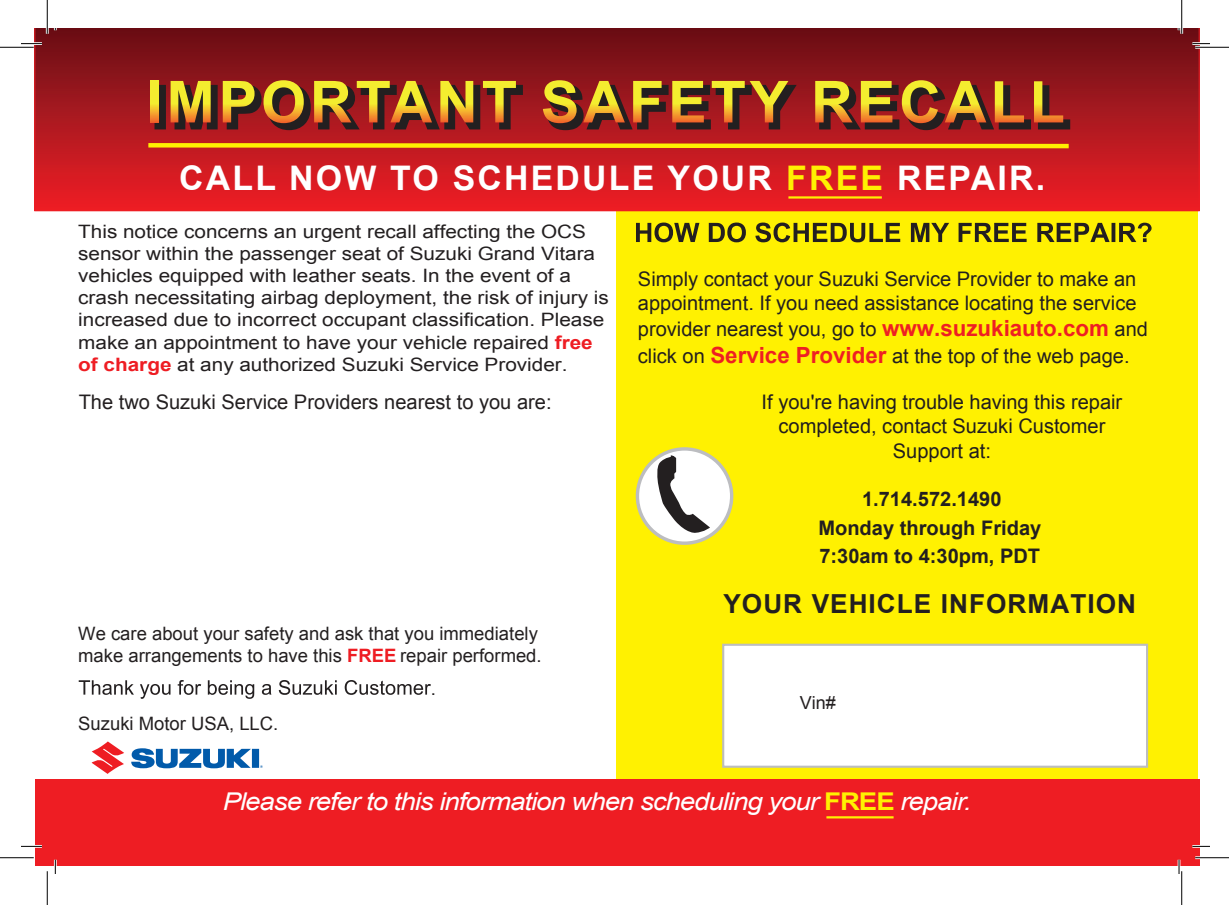
<style>
.page{position:relative;width:1229px;height:905px;background:#fff}
.page>*{position:absolute;margin:0;border:0;box-sizing:border-box;transform-origin:0 0}
.t1{font:700 33.98px "Arial";letter-spacing:.065em;color:#fff}
.t2{font:700 26.1px "Arial";letter-spacing:.04em;color:#231f20}
.t3{font:italic 24.53px "Arial";letter-spacing:-.035em;color:#fff;scale:1.12 1}
.t4{font:20.03px/25.7px "Arial";color:#231f20}
.t5{font:20.03px/24.1px "Arial";color:#211d1e;text-align:center}
.t6{font:700 20.03px/28.1px "Arial";color:#231f20;text-align:center}
.t7{font:18.45px/22.1px "Arial";color:#231f20;scale:1.12 1}
.t8{font:18.45px/22.1px "Arial";color:#231f20}
.t9{font:18px "Arial";color:#231f20}
.s1{color:#fff101}
.s2{font-weight:700;color:#ee1d23}
.s3{font-weight:700;font-size:22.28px;color:#ee1f23}
.s4{font-weight:700;font-style:normal;color:#fff101}
</style>
<div class="page">
<div style="left:616px;top:211px;width:582px;height:585px;background:#fff101"></div>
<svg style="left:34px;top:28px;width:1165px;height:183px;background:#ae171d"></svg>
<div style="left:35px;top:780px;width:1164px;height:86px;background:#ee1d23"></div>
<svg style="left:144px;top:141px;width:929px;height:9px;background:#de8311"></svg>
<div style="left:156px;top:86px;width:8px;height:42px;background:#231f20"></div>
<div style="left:154px;top:85px;width:12px;height:44px;border:3px solid #231f20"></div>
<svg style="left:151px;top:81px;width:8px;height:41px"></svg>
<svg style="left:171px;top:71px;width:353px;height:61px;background:#994f23"></svg>
<svg style="left:543px;top:80px;width:256px;height:52px;background:#9a5223"></svg>
<svg style="left:815px;top:80px;width:256px;height:52px;background:#984f23"></svg>
<hr style="left:788px;top:196px;width:94px;height:2px;background:#fff101">
<hr style="left:826px;top:816px;width:67px;height:2px;background:#fff101">
<hr style="left:22px;top:42px;width:20px;height:3px;background:#fff">
<hr style="left:1192px;top:42px;width:17px;height:3px;background:#fff">
<hr style="left:22px;top:845px;width:20px;height:2px;background:#fff">
<hr style="left:54px;top:859px;width:3px;height:14px;background:#fff">
<hr style="left:1177px;top:859px;width:3px;height:14px;background:#fff">
<svg style="left:22px;top:43px;width:20px;height:1px"></svg>
<svg style="left:1192px;top:43px;width:17px;height:1px"></svg>
<svg style="left:22px;top:846px;width:20px;height:1px"></svg>
<svg style="left:1192px;top:845px;width:17px;height:2px"></svg>
<svg style="left:55px;top:859px;width:1px;height:14px"></svg>
<svg style="left:1178px;top:859px;width:1px;height:14px"></svg>
<div style="left:637px;top:449px;width:94px;height:94px;background:#fff;border-radius:50%"></div>
<div style="left:635px;top:447px;width:98px;height:98px;border:3px solid #bcbdc0;border-radius:50%"></div>
<svg style="left:656px;top:455px;width:54px;height:78px"></svg>
<div style="left:723px;top:644px;width:424px;height:122px;background:#fff"></div>
<div style="left:722px;top:643px;width:426px;height:124px;border:2px solid #bcbdc0"></div>
<svg style="left:636px;top:222px;width:515px;height:20px"></svg>
<svg style="left:92px;top:741px;width:32px;height:33px"></svg>
<svg style="left:131px;top:748px;width:132px;height:20px"></svg>
<svg style="left:79px;top:680px;width:352px;height:18px"></svg>
<hr style="left:1195px;top:46px;width:33px;height:3px;background:#fff">
<hr style="left:1195px;top:856px;width:33px;height:3px;background:#fff">
<hr style="left:46px;top:0;width:3px;height:34px;background:#fff">
<hr style="left:1180px;top:0;width:3px;height:34px;background:#fff">
<hr style="left:0;top:47px;width:34px;height:1px;background:#000">
<hr style="left:1195px;top:47px;width:33px;height:1px;background:#000">
<hr style="left:0;top:857px;width:34px;height:1px;background:#000">
<hr style="left:1195px;top:857px;width:33px;height:1px;background:#000">
<hr style="left:47px;top:0;width:1px;height:34px;background:#000">
<hr style="left:47px;top:871px;width:1px;height:33px;background:#000">
<hr style="left:1181px;top:0;width:1px;height:34px;background:#000">
<hr style="left:1181px;top:871px;width:1px;height:33px;background:#000">
<h1 class="t1" style="left:179px;top:155px;width:867px">CALL NOW TO SCHEDULE YOUR <span class="s1">FREE</span> REPAIR.</h1>
<p class="t7" style="left:78px;top:220px;width:475px">This notice concerns an urgent recall affecting the OCS sensor within the passenger seat of Suzuki Grand Vitara vehicles equipped with leather seats. In the event of a crash necessitating airbag deployment, the risk of injury is increased due to incorrect occupant classification. Please make an appointment to have your vehicle repaired <span class="s2">free of charge</span> at any authorized Suzuki Service Provider.</p>
<p class="t4" style="left:79px;top:390px;width:474px">The two Suzuki Service Providers nearest to you are:</p>
<p class="t8" style="left:78px;top:622px;width:465px">We care about your safety and ask that you immediately make arrangements to have this <span class="s2">FREE</span> repair performed.</p>
<p class="t8" style="left:431px;top:677px;width:7px">.</p>
<p class="t8" style="left:78px;top:712px;width:201px">Suzuki Motor USA, LLC.</p>
<p class="t4" style="left:638px;top:266px;width:511px">Simply contact your Suzuki Service Provider to make an appointment. If you need assistance locating the service provider nearest you, go to <span class="s3">www.suzukiauto.com</span> and click on <span class="s3">Service Provider</span> at the top of the web page.</p>
<p class="t5" style="left:761px;top:390px;width:362px">If you're having trouble having this repair completed, contact Suzuki Customer<br>Support at:</p>
<p class="t6" style="left:818px;top:486px;width:224px">1.714.572.1490<br>Monday through Friday<br>7:30am to 4:30pm, PDT</p>
<h2 class="t2" style="left:723px;top:586px;width:414px">YOUR VEHICLE INFORMATION</h2>
<p class="t9" style="left:799px;top:690px;width:38px">Vin#</p>
<h3 class="t3" style="left:223px;top:785px;width:670px">Please refer to this information when scheduling your <span class="s4">FREE</span> repair.</h3>
</div>
